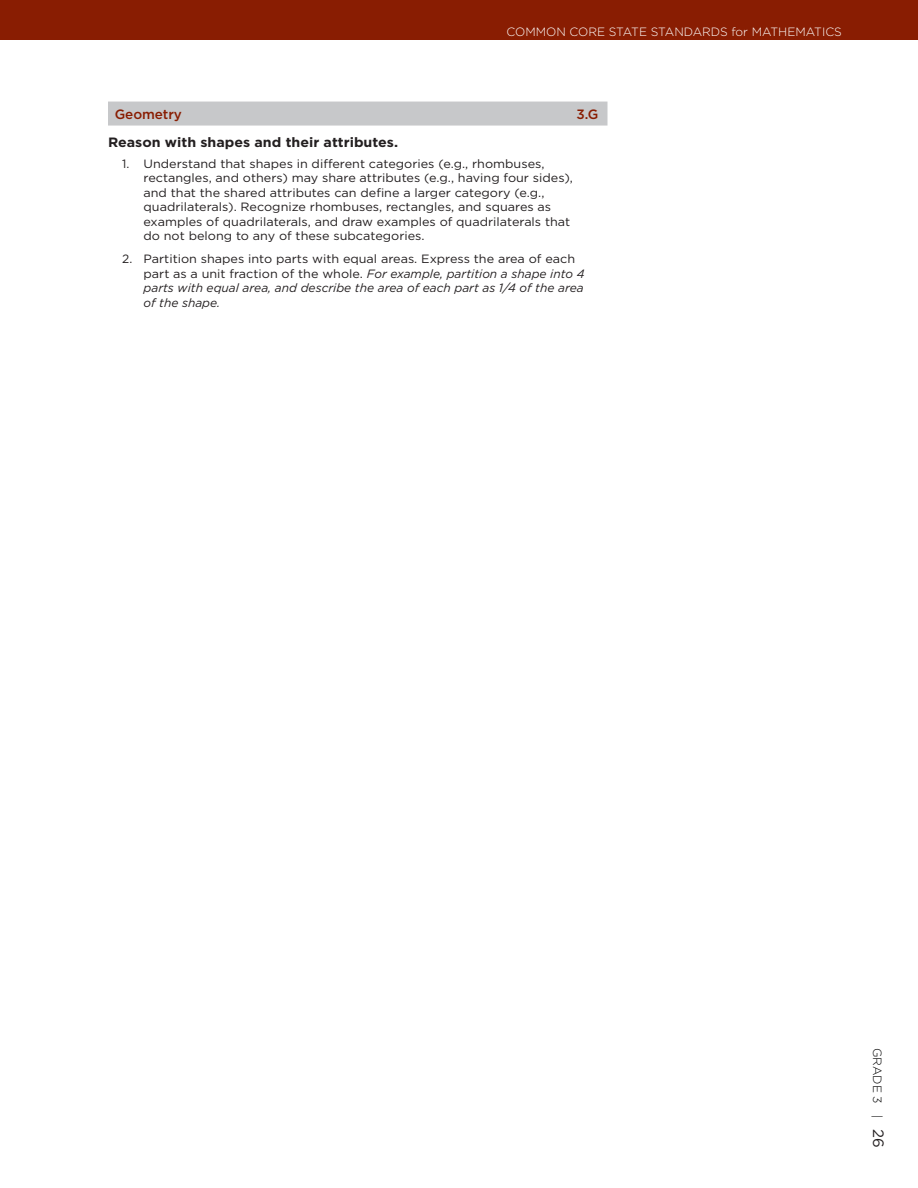
<style>
.page{position:relative;width:918px;height:1188px;background:#fff}
.page>*{position:absolute;margin:0;border:0;box-sizing:border-box;transform-origin:0 0}
.t1{font:700 13.5px "Gotham";color:#231f20;scale:1.05 1}
.t2{font:500 13.5px "Gotham";letter-spacing:-.005em;color:#891d02}
.t3{font:12px/14.4px "Gotham";color:#231f20}
.t4{font:italic 12px/14.4px "Gotham";color:#231f20}
.t5{font:300 12px "Gotham";color:#fff}
.t6{font:300 12px "Gotham";color:#000}
.s1{font-style:normal}
.s2{font-weight:400;font-size:15px;color:#231f20}
</style>
<div class="page">
<div style="left:0;top:0;width:918px;height:40px;background:#891d02"></div>
<div style="left:108px;top:102px;width:500px;height:24px;background:#c7c8ca"></div>
<p class="t5" style="left:507px;top:24px;width:255px">COMMON CORE STATE STANDARDS FOR MAT</p>
<p class="t5" style="left:778px;top:24px;width:19px">HEMAT</p>
<p class="t5" style="left:822px;top:24px;width:21px">ICS</p>
<p class="t2" style="left:115px;top:105px;width:69px">Geometry</p>
<p class="t2" style="left:577px;top:105px;width:23px">3.G</p>
<p class="t1" style="left:108px;top:134px;width:278px">Reason with shapes and their attributes.</p>
<p class="t3" style="left:144px;top:156px;width:431px;text-indent:-21px">1. Understand that shapes in different categories (e.g., rhombuses, rectangles, and others) may share attributes (e.g., having four sides), and that the shared attributes can define a larger category (e.g., quadrilaterals). Recognize rhombuses, rectangles, and squares as examples of quadrilaterals, and draw examples of quadrilaterals that do not belong to any of these subcategories.</p>
<p class="t4" style="left:144px;top:252px;width:443px;text-indent:-21px"><span class="s1">2. Partition shapes into parts with equal areas. Express the area of each part as a unit fraction of the whole.</span> For example, partition a shape into 4 parts with equal area, and describe the area of each part as 1/4 of the area of the shape.</p>
<p class="t6" style="left:885px;top:1048px;width:101px;rotate:90deg">G RADE 3 | <span class="s2">26</span></p>
</div>
